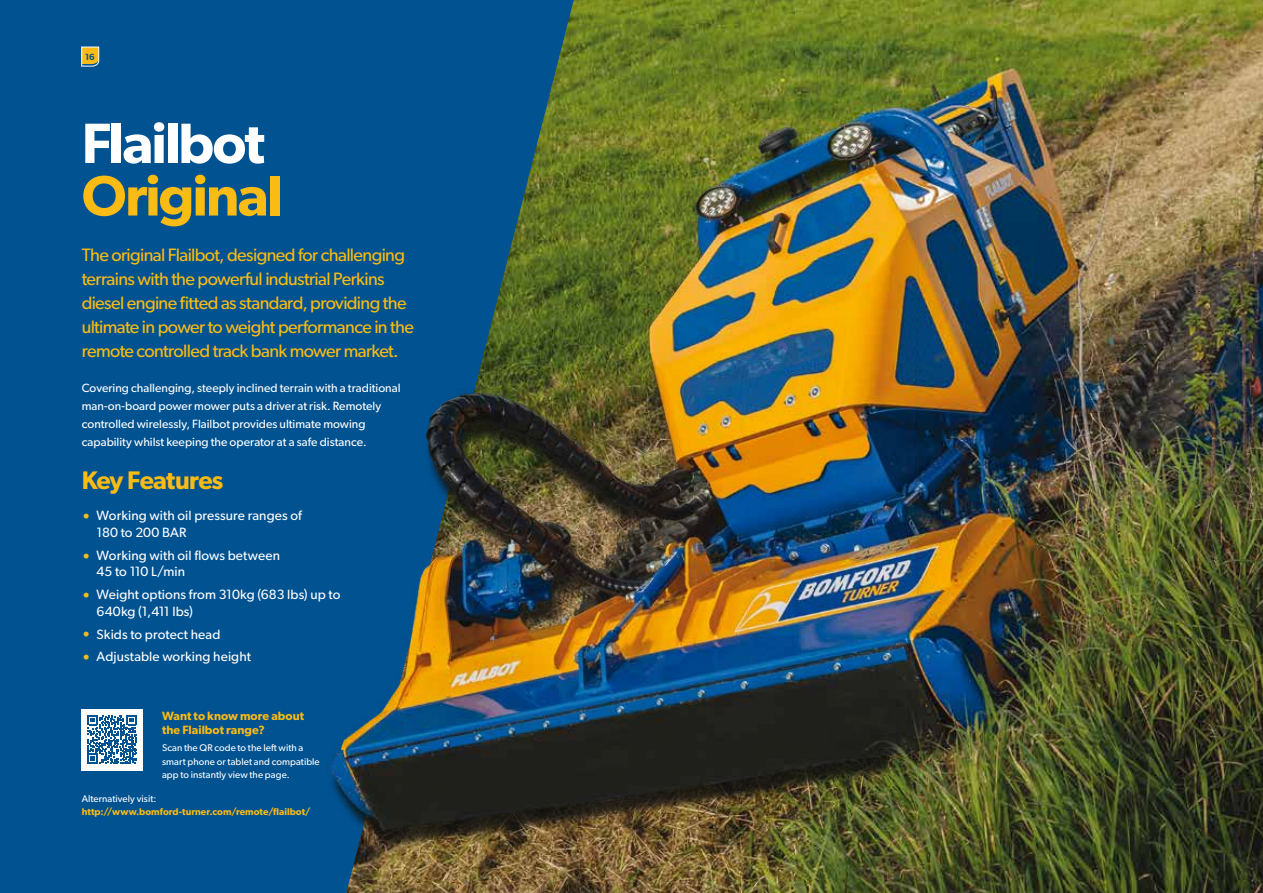
<style>
.page{position:relative;width:1263px;height:893px;background:#fff}
.page>*{position:absolute;margin:0;border:0;box-sizing:border-box;transform-origin:0 0}
.t1{font:600 57px "Gibson";letter-spacing:-.035em;color:#fff}
.t2{font:600 57px "Gibson";letter-spacing:-.035em;color:#fabb14}
.t3{font:600 25.5px "Gibson";letter-spacing:-.025em;color:#fabb14}
.t4{font:18px/24px "Gibson";letter-spacing:-.035em;color:#fabb14}
.t5{font:13.5px/16.5px "Gibson";letter-spacing:.005em;color:#fff}
.t6{font:12px/18px "Gibson";color:#fff}
.t7{font:600 12px/13.5px "Gibson";letter-spacing:.005em;color:#fabb14}
.t8{font:9.75px/13.5px "Gibson";letter-spacing:.01em;color:#fff}
.t9{font:600 9.75px "Gibson";color:#fabb14}
.t10{font:600 9px "Gibson";color:#005291}
.s1{font-weight:700;color:#fabb14}
</style>
<div class="page">
<img style="left:947px;top:0;width:316px;height:893px">
<hr style="left:1262px;top:620px;width:1px;height:273px;background:#004a85">
<div style="left:0;top:0;width:319px;height:893px;background:#005291"></div>
<hr style="left:1262px;top:0;width:1px;height:223px;background:#f19fc1">
<svg style="left:81px;top:46px;width:18px;height:21px"></svg>
<div style="left:82px;top:709px;width:61px;height:61px;background:#fff"></div>
<svg style="left:88px;top:715px;width:49px;height:49px"></svg>
<img style="left:319px;top:0;width:628px;height:893px">
<p class="t10" style="left:85px;top:51px;width:11px">16</p>
<h1 class="t1" style="left:82px;top:109px;width:185px">Flailbot</h1>
<h1 class="t2" style="left:82px;top:162px;width:202px">Original</h1>
<h3 class="t4" style="left:82px;top:242px;width:334px">The original Flailbot, designed for challenging terrains with the powerful industrial Perkins diesel engine fitted as standard, providing the ultimate in power to weight performance in the remote controlled track bank mower market.</h3>
<p class="t6" style="left:82px;top:378px;width:320px">Covering challenging, steeply inclined terrain with a traditional man-on-board power mower puts a driver at risk. Remotely controlled wirelessly, Flailbot provides ultimate mowing capability whilst keeping the operator at a safe distance.</p>
<h2 class="t3" style="left:82px;top:465px;width:143px">Key Features</h2>
<p class="t5" style="left:97px;top:507px;width:207px;text-indent:-15px"><span class="s1">•</span> Working with oil pressure ranges of<br>180 to 200 BAR</p>
<p class="t5" style="left:97px;top:547px;width:185px;text-indent:-15px"><span class="s1">•</span> Working with oil flows between<br>45 to 110 L/min</p>
<p class="t5" style="left:97px;top:586px;width:245px;text-indent:-15px"><span class="s1">•</span> Weight options from 310kg (683 lbs) up to<br>640kg (1,411 lbs)</p>
<p class="t5" style="left:82px;top:625px;width:140px"><span class="s1">•</span> Skids to protect head</p>
<p class="t5" style="left:82px;top:648px;width:171px"><span class="s1">•</span> Adjustable working height</p>
<p class="t7" style="left:162px;top:709px;width:144px">Want to know more about the Flailbot range?</p>
<p class="t8" style="left:162px;top:741px;width:159px">Scan the QR code to the left with a smart phone or tablet and compatible app to instantly view the page.</p>
<p class="t8" style="left:82px;top:792px;width:76px">Alternatively visit:</p>
<p class="t9" style="left:82px;top:806px;width:230px">http://www.bomford-turner.com/remote/flailbot/</p>
</div>
